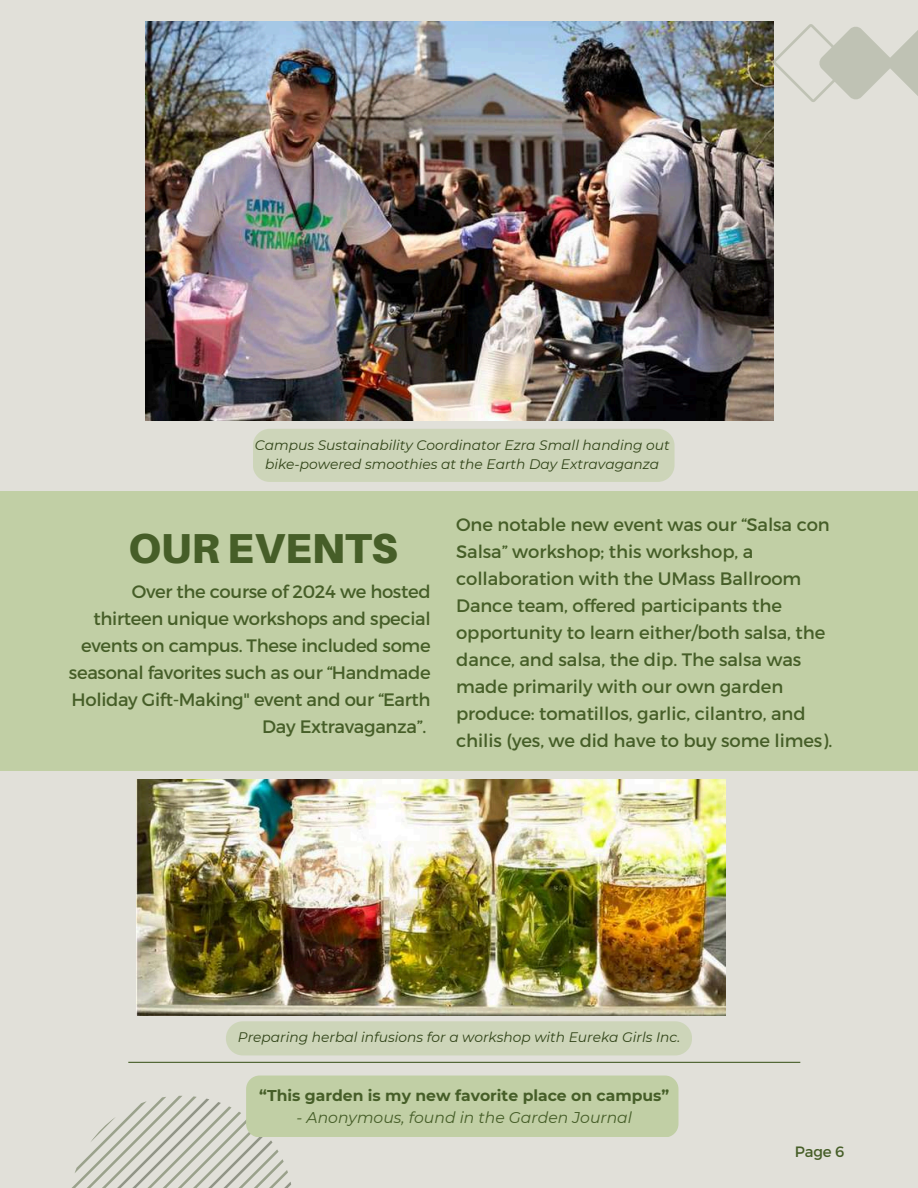
<style>
.page{position:relative;width:918px;height:1188px;background:#c1cfa5}
.page>*{position:absolute;margin:0;border:0;box-sizing:border-box;transform-origin:0 0}
.t1{font:900 41.85px "Aileron";color:#465e28}
.t2{font:18px/27px "Montserrat";letter-spacing:-.005em;color:#465e28;text-align:right}
.t3{font:700 15.6px "Montserrat";color:#465e28}
.t4{font:italic 15.6px "Montserrat";color:#465e28}
.t5{font:15px "Montserrat";color:#465e28}
.t6{font:italic 13.8px/19.2px "Montserrat";color:#314418;text-align:center}
</style>
<div class="page">
<div style="left:0;top:0;width:918px;height:490px;background:#e1e0d9"></div>
<img style="left:145px;top:22px;width:628px;height:399px">
<div style="left:0;top:771px;width:918px;height:417px;background:#e1e0d9"></div>
<hr style="left:128px;top:1062px;width:672px;height:1px;background:#465e28">
<svg style="left:773px;top:21px;width:145px;height:105px"></svg>
<svg style="left:72px;top:1096px;width:219px;height:92px"></svg>
<div style="left:246px;top:1076px;width:432px;height:61px;background:#c1cfa5;border-radius:14px"></div>
<div style="left:253px;top:429px;width:422px;height:53px;background:#cdd5b9;border-radius:17px"></div>
<div style="left:226px;top:1021px;width:466px;height:34px;background:#cdd5b9;border-radius:17px"></div>
<img style="left:137px;top:779px;width:588px;height:236px">
<p class="t6" style="left:255px;top:435px;width:416px">Campus Sustainability Coordinator Ezra Small handing out bike-powered smoothies at the Earth Day Extravaganza</p>
<h1 class="t1" style="left:128px;top:522px;width:271px">OUR EVENTS</h1>
<p class="t2" style="left:69px;top:578px;width:363px">Over the course of 2024 we hosted thirteen unique workshops and special events on campus. These included some seasonal favorites such as our “Handmade Holiday Gift-Making" event and our “Earth Day Extravaganza”.</p>
<p class="t2" style="left:456px;top:510px;width:378px;text-align:left">One notable new event was our “Salsa con Salsa” workshop; this workshop, a collaboration with the UMass Ballroom Dance team, offered participants the opportunity to learn either/both salsa, the dance, and salsa, the dip. The salsa was made primarily with our own garden produce: tomatillos, garlic, cilantro, and chilis (yes, we did have to buy some limes).</p>
<p class="t6" style="left:238px;top:1028px;width:444px">Preparing herbal infusions for a workshop with Eureka Girls Inc.</p>
<p class="t3" style="left:259px;top:1086px;width:412px">“This garden is my new favorite place on campus”</p>
<p class="t4" style="left:297px;top:1108px;width:337px">- Anonymous, found in the Garden Journal</p>
<p class="t5" style="left:795px;top:1142px;width:51px">Page 6</p>
</div>
